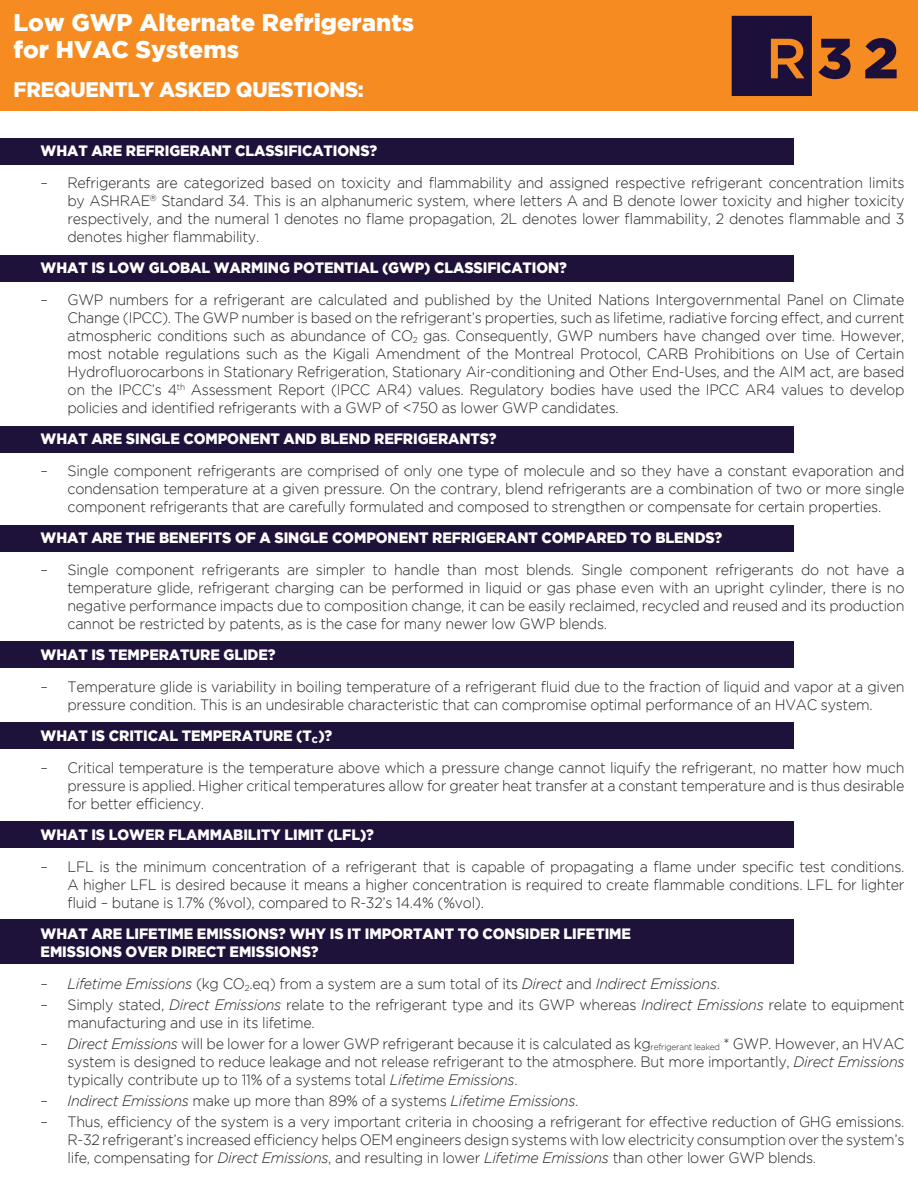
<style>
.page{position:relative;width:918px;height:1188px;background:#fff}
.page>*{position:absolute;margin:0;border:0;box-sizing:border-box;transform-origin:0 0}
.t1{font:900 24px "Gotham";color:#fff}
.t2{font:900 21px "Gotham";letter-spacing:-.01em;color:#fff;scale:.96 1}
.t3{font:300 15px/18px "Gotham";letter-spacing:-.02em;color:#231f20;text-align:justify;scale:.95 1}
.t4{font:900 15px "Gotham";letter-spacing:-.005em;color:#fff;scale:.95 1}
.t5{font:italic 300 15px "Gotham";letter-spacing:-.02em;color:#231f20;scale:.95 1}
.s1{font-style:italic}
.s2{font-size:8.7px}
.s3{font-style:normal}
</style>
<div class="page">
<div style="left:0;top:138px;width:794px;height:27px;background:#1e123b"></div>
<div style="left:0;top:255px;width:794px;height:27px;background:#1e123b"></div>
<div style="left:0;top:426px;width:794px;height:27px;background:#1e123b"></div>
<div style="left:0;top:525px;width:794px;height:27px;background:#1e123b"></div>
<div style="left:0;top:641px;width:794px;height:27px;background:#1e123b"></div>
<div style="left:0;top:722px;width:794px;height:27px;background:#1e123b"></div>
<div style="left:0;top:821px;width:794px;height:27px;background:#1e123b"></div>
<div style="left:0;top:920px;width:794px;height:44px;background:#1e123b"></div>
<div style="left:0;top:0;width:918px;height:110px;background:#f68b21"></div>
<svg style="left:732px;top:16px;width:80px;height:80px;background:#351e37"></svg>
<svg style="left:818px;top:39px;width:33px;height:40px"></svg>
<svg style="left:865px;top:38px;width:32px;height:40px"></svg>
<p class="t1" style="left:14px;top:9px;width:402px">Low GWP Alternate Refrigerants</p>
<p class="t1" style="left:14px;top:36px;width:227px">for HVAC Systems</p>
<p class="t2" style="left:14px;top:77px;width:366px">FREQUENTLY ASKED QUESTIONS:</p>
<p class="t4" style="left:41px;top:142px;width:356px">WHAT ARE REFRIGERANT CLASSIFICATIONS?</p>
<p class="t3" style="left:68px;top:173px;width:883px;text-indent:-27px">– Refrigerants are categorized based on toxicity and flammability and assigned respective refrigerant concentration limits by ASHRAE<sup>®</sup> Standard 34. This is an alphanumeric system, where letters A and B denote lower toxicity and higher toxicity respectively, and the numeral 1 denotes no flame propagation, 2L denotes lower flammability, 2 denotes flammable and 3 denotes higher flammability.</p>
<p class="t4" style="left:41px;top:259px;width:556px">WHAT IS LOW GLOBAL WARMING POTENTIAL (GWP) CLASSIFICATION?</p>
<p class="t3" style="left:68px;top:290px;width:883px;text-indent:-27px">– GWP numbers for a refrigerant are calculated and published by the United Nations Intergovernmental Panel on Climate Change (IPCC). The GWP number is based on the refrigerant’s properties, such as lifetime, radiative forcing effect, and current atmospheric conditions such as abundance of CO<sub>2</sub> gas. Consequently, GWP numbers have changed over time. However, most notable regulations such as the Kigali Amendment of the Montreal Protocol, CARB Prohibitions on Use of Certain Hydrofluorocarbons in Stationary Refrigeration, Stationary Air-conditioning and Other End-Uses, and the AIM act, are based on the IPCC’s 4<sup>th</sup> Assessment Report (IPCC AR4) values. Regulatory bodies have used the IPCC AR4 values to develop policies and identified refrigerants with a GWP of &lt;750 as lower GWP candidates.</p>
<p class="t4" style="left:41px;top:430px;width:482px">WHAT ARE SINGLE COMPONENT AND BLEND REFRIGERANTS?</p>
<p class="t3" style="left:68px;top:461px;width:883px;text-indent:-27px">– Single component refrigerants are comprised of only one type of molecule and so they have a constant evaporation and condensation temperature at a given pressure. On the contrary, blend refrigerants are a combination of two or more single component refrigerants that are carefully formulated and composed to strengthen or compensate for certain properties.</p>
<p class="t4" style="left:41px;top:529px;width:719px">WHAT ARE THE BENEFITS OF A SINGLE COMPONENT REFRIGERANT COMPARED TO BLENDS?</p>
<p class="t3" style="left:68px;top:560px;width:883px;text-indent:-27px">– Single component refrigerants are simpler to handle than most blends. Single component refrigerants do not have a temperature glide, refrigerant charging can be performed in liquid or gas phase even with an upright cylinder, there is no negative performance impacts due to composition change, it can be easily reclaimed, recycled and reused and its production cannot be restricted by patents, as is the case for many newer low GWP blends.</p>
<p class="t4" style="left:41px;top:646px;width:249px">WHAT IS TEMPERATURE GLIDE?</p>
<p class="t3" style="left:40px;top:677px;width:911px;text-align:center">– Temperature glide is variability in boiling temperature of a refrigerant fluid due to the fraction of liquid and vapor at a given pressure condition. This is an undesirable characteristic that can compromise optimal performance of an HVAC system.</p>
<p class="t4" style="left:41px;top:727px;width:308px">WHAT IS CRITICAL TEMPERATURE (T<sub>C</sub>)?</p>
<p class="t3" style="left:68px;top:758px;width:883px;text-indent:-27px">– Critical temperature is the temperature above which a pressure change cannot liquify the refrigerant, no matter how much pressure is applied. Higher critical temperatures allow for greater heat transfer at a constant temperature and is thus desirable for better efficiency.</p>
<p class="t4" style="left:41px;top:826px;width:352px">WHAT IS LOWER FLAMMABILITY LIMIT (LFL)?</p>
<p class="t3" style="left:68px;top:857px;width:883px;text-indent:-27px">– LFL is the minimum concentration of a refrigerant that is capable of propagating a flame under specific test conditions.<br>A higher LFL is desired because it means a higher concentration is required to create flammable conditions. LFL for lighter fluid – butane is 1.7% (%vol), compared to R-32’s 14.4% (%vol).</p>
<p class="t4" style="left:41px;top:925px;width:623px">WHAT ARE LIFETIME EMISSIONS? WHY IS IT IMPORTANT TO CONSIDER LIFETIME</p>
<p class="t4" style="left:41px;top:943px;width:294px">EMISSIONS OVER DIRECT EMISSIONS?</p>
<p class="t3" style="left:40px;top:974px;width:717px">– <span class="s1">Lifetime Emissions</span> (kg CO<sub>2</sub>.eq) from a system are a sum total of its <span class="s1">Direct</span> and <span class="s1">Indirect Emissions</span>.</p>
<p class="t3" style="left:68px;top:995px;width:883px;text-indent:-27px">– Simply stated, <span class="s1">Direct Emissions</span> relate to the refrigerant type and its GWP whereas <span class="s1">Indirect Emissions</span> relate to equipment manufacturing and use in its lifetime.</p>
<p class="t3" style="left:68px;top:1035px;width:883px;text-indent:-27px">– <span class="s1">Direct Emissions</span> will be lower for a lower GWP refrigerant because it is calculated as kg<span class="s2">refrigerant leaked</span> * GWP. However, an HVAC system is designed to reduce leakage and not release refrigerant to the atmosphere. But more importantly, <span class="s1">Direct Emissions </span>typically contribute up to 11% of a systems total <span class="s1">Lifetime Emissions</span>.</p>
<p class="t5" style="left:40px;top:1093px;width:568px"><span class="s3">–</span> Indirect Emissions <span class="s3">make up more than 89% of a systems</span> Lifetime Emissions<span class="s3">.</span></p>
<p class="t3" style="left:68px;top:1113px;width:883px;text-indent:-27px">– Thus, efficiency of the system is a very important criteria in choosing a refrigerant for effective reduction of GHG emissions.<br>R-32 refrigerant’s increased efficiency helps OEM engineers design systems with low electricity consumption over the system’s life, compensating for <span class="s1">Direct Emissions</span>, and resulting in lower <span class="s1">Lifetime Emissions</span> than other lower GWP blends.</p>
</div>
